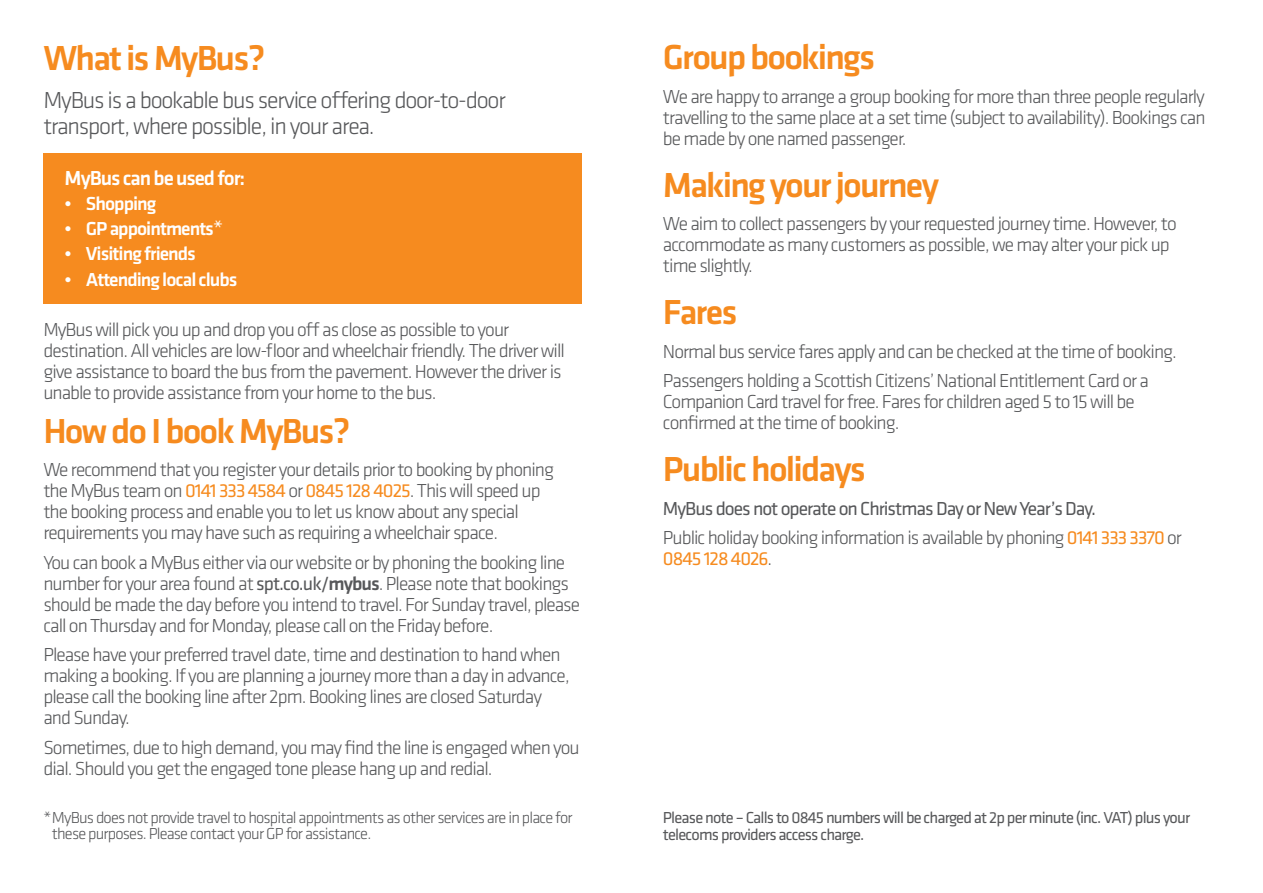
<style>
.page{position:relative;width:1263px;height:893px;background:#fff}
.page>*{position:absolute;margin:0;border:0;box-sizing:border-box;transform-origin:0 0}
.Heading_1{font:500 36px "Klavika";letter-spacing:-.05em;color:#f68b1f}
.body_text{font:300 24px/25.5px "Klavika";letter-spacing:-.05em;color:#57585a}
.Paragraph_Headings{font:500 21px "Klavika";letter-spacing:-.05em;color:#fff}
.body_text-2{font:300 19.5px/21px "Klavika";letter-spacing:-.05em;color:#57585a}
.Paragraph_Style_-_li{font:300 19.5px/21px "Klavika";letter-spacing:-.05em;color:#57585a}
.t1{font:500 19.5px "Klavika";letter-spacing:-.05em;color:#fff}
.Paragraph_Style_-_li-2{font:19.5px "Klavika";letter-spacing:-.05em;color:#57585a}
.body_text-3{font:300 16.5px/16.5px "Klavika";letter-spacing:-.05em;color:#57585a}
.t2{font:16.5px/16.5px "Klavika";letter-spacing:-.05em;color:#57585a}
.s1{font-weight:400;font-size:21px}
.s2{font-weight:400;color:#f68b1f}
.s3{font-weight:400}
.s4{font-weight:500}
</style>
<div class="page">
<div style="left:43px;top:153px;width:539px;height:151px;background:#f68b1f"></div>
<p class="Heading_1" style="left:43px;top:34px;width:224px">What is MyBus?</p>
<p class="body_text" style="left:43px;top:87px;width:464px">MyBus is a bookable bus service offering door-to-door transport, where possible, in your area.</p>
<p class="Paragraph_Headings" style="left:65px;top:164px;width:182px">MyBus can be used for:</p>
<p class="t1" style="left:65px;top:190px;width:93px">• Shopping</p>
<p class="t1" style="left:65px;top:216px;width:160px">• GP appointments<span class="s1">*</span></p>
<p class="t1" style="left:65px;top:241px;width:133px">• Visiting friends</p>
<p class="t1" style="left:65px;top:266px;width:174px">• Attending local clubs</p>
<p class="Paragraph_Style_-_li" style="left:43px;top:319px;width:523px">MyBus will pick you up and drop you off as close as possible to your destination. All vehicles are low-floor and wheelchair friendly. The driver will give assistance to board the bus from the pavement. However the driver is unable to provide assistance from your home to the bus.</p>
<p class="Heading_1" style="left:43px;top:406px;width:309px">How do I book MyBus?</p>
<p class="body_text-2" style="left:43px;top:459px;width:512px">We recommend that you register your details prior to booking by phoning the MyBus team on <span class="s2">0141 333 4584</span> or <span class="s2">0845 128 4025</span>. This will speed up the booking process and enable you to let us know about any special requirements you may have such as requiring a wheelchair space.</p>
<p class="body_text-2" style="left:43px;top:552px;width:538px">You can book a MyBus either via our website or by phoning the booking line number for your area found at <span class="s3">spt.co.uk/</span><span class="s4">mybus</span>. Please note that bookings should be made the day before you intend to travel. For Sunday travel, please call on Thursday and for Monday, please call on the Friday before.</p>
<p class="body_text-2" style="left:43px;top:644px;width:528px">Please have your preferred travel date, time and destination to hand when making a booking. If you are planning a journey more than a day in advance, please call the booking line after 2pm. Booking lines are closed Saturday and Sunday.</p>
<p class="Paragraph_Style_-_li" style="left:43px;top:737px;width:538px">Sometimes, due to high demand, you may find the line is engaged when you dial. Should you get the engaged tone please hang up and redial.</p>
<p class="body_text-3" style="left:52px;top:809px;width:522px;text-indent:-9px">*MyBus does not provide travel to hospital appointments as other services are in place for these purposes. Please contact your GP for assistance.</p>
<p class="Heading_1" style="left:663px;top:33px;width:214px">Group bookings</p>
<p class="Paragraph_Style_-_li" style="left:663px;top:86px;width:544px;text-align:justify">We are happy to arrange a group booking for more than three people regularly travelling to the same place at a set time (subject to availability). Bookings can be made by one named passenger.</p>
<p class="Heading_1" style="left:663px;top:160px;width:277px">Making your journey</p>
<p class="body_text-2" style="left:663px;top:213px;width:515px">We aim to collect passengers by your requested journey time. However, to accommodate as many customers as possible, we may alter your pick up time slightly.</p>
<p class="Heading_1" style="left:663px;top:288px;width:76px">Fares</p>
<p class="Paragraph_Style_-_li" style="left:663px;top:341px;width:515px">Normal bus service fares apply and can be checked at the time of booking.</p>
<p class="Paragraph_Style_-_li" style="left:663px;top:370px;width:488px">Passengers holding a Scottish Citizens’ National Entitlement Card or a<br>Companion Card travel for free. Fares for children aged 5 to 15 will be confirmed at the time of booking.</p>
<p class="Heading_1" style="left:663px;top:445px;width:205px">Public holidays</p>
<p class="Paragraph_Style_-_li-2" style="left:663px;top:496px;width:435px">MyBus does not operate on Christmas Day or New Year’s Day.</p>
<p class="Paragraph_Style_-_li" style="left:663px;top:527px;width:521px">Public holiday booking information is available by phoning <span class="s2">0141 333 3370</span> or<br><span class="s2">0845 128 4026</span>.</p>
<p class="t2" style="left:663px;top:809px;width:529px">Please note – Calls to 0845 numbers will be charged at 2p per minute (inc. VAT) plus your telecoms providers access charge.</p>
</div>
